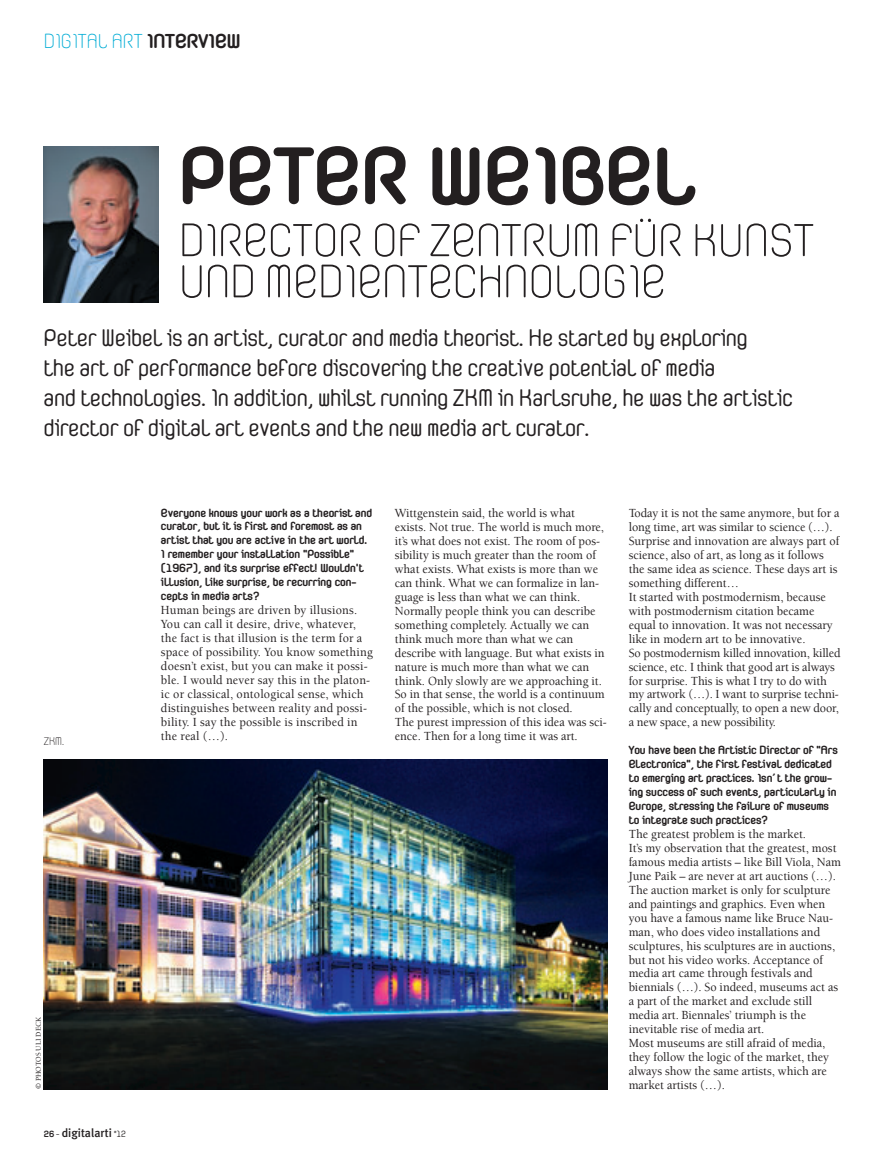
<style>
.page{position:relative;width:891px;height:1161px;background:#fff}
.page>*{position:absolute;margin:0;border:0;box-sizing:border-box;transform-origin:0 0}
.t1{font:900 109.2px "JULIETTE";color:#231f20}
.t2{font:61.8px "JULIETTE";color:#231f20}
.t3{font:600 31.95px/30px "JULIETTE";color:#231f20}
.t4{font:27px "JULIETTE";color:#00acd5}
.t5{font:900 15.75px/14px "JULIETTE";color:#231f20}
.t6{font:15px "JULIETTE";color:#231f20}
.t7{font:500 12.75px/14px "Berkeley";color:#231f20;scale:.95 1}
.t8{font:500 12px "Meta Plus";color:#231f20}
.t9{font:500 7.5px "Berkeley";color:#231f20}
.s1{font-weight:900;color:#231f20}
.s2{font-family:"JULIETTE";font-weight:900}
.s3{font-family:"JULIETTE";font-weight:600}
</style>
<div class="page">
<img style="left:44px;top:146px;width:115px;height:156px">
<img style="left:44px;top:759px;width:563px;height:330px">
<h3 class="t4" style="left:44px;top:23px;width:198px">DIGITAL ART<span class="s1">INTERVIEW</span></h3>
<h1 class="t1" style="left:179px;top:103px;width:519px">PETER WEIBEL</h1>
<h2 class="t2" style="left:179px;top:199px;width:636px">DIRECTOR OF ZENTRUM FÜR KUNST</h2>
<h2 class="t2" style="left:179px;top:240px;width:488px">UND MEDIENTECHNOLOGIE</h2>
<p class="t3" style="left:44px;top:320px;width:751px">Peter Weibel is an artist, curator and media theorist. He started by exploring<br>the art of performance before discovering the creative potential of media<br>and technologies. In addition, whilst running ZKM in Karlsruhe, he was the artistic director of digital art events and the new media art curator.</p>
<p class="t6" style="left:44px;top:731px;width:22px">ZKM.</p>
<p class="t9" style="left:36px;top:1089px;width:74px;rotate:-90deg">© PHOTOS ULI DECK</p>
<p class="t8" style="left:44px;top:1129px;width:84px"><span class="s2">26</span> <span class="s3">-</span> digitalarti <span class="s3">#12</span></p>
<p class="t5" style="left:161px;top:504px;width:213px">Everyone knows your work as a theorist and curator, but it is first and foremost as an artist that you are active in the art world.<br>I remember your installation "Possible" (1967), and its surprise effect! Wouldn't illusion, like surprise, be recurring con&shy;cepts in media arts?</p>
<p class="t7" style="left:161px;top:604px;width:224px">Human beings are driven by illusions.<br>You can call it desire, drive, whatever, the fact is that illusion is the term for a space of possibility. You know something doesn’t exist, but you can make it possi&shy;ble. I would never say this in the platon&shy;ic or classical, ontological sense, which distinguishes between reality and possi&shy;bility. I say the possible is inscribed in the real (…).</p>
<p class="t7" style="left:395px;top:507px;width:225px">Wittgenstein said, the world is what exists. Not true. The world is much more, it’s what does not exist. The room of pos&shy;sibility is much greater than the room of what exists. What exists is more than we can think. What we can formalize in lan&shy;guage is less than what we can think.<br>Normally people think you can describe something completely. Actually we can think much more than what we can describe with language. But what exists in nature is much more than what we can think. Only slowly are we approaching it.<br>So in that sense, the world is a continuum of the possible, which is not closed.<br>The purest impression of this idea was sci&shy;ence. Then for a long time it was art.</p>
<p class="t7" style="left:629px;top:507px;width:225px">Today it is not the same anymore, but for a long time, art was similar to science (…).<br>Surprise and innovation are always part of science, also of art, as long as it follows the same idea as science. These days art is something different…<br>It started with postmodernism, because with postmodernism citation became equal to innovation. It was not necessary like in modern art to be innovative.<br>So postmodernism killed innovation, killed science, etc. I think that good art is always for surprise. This is what I try to do with my artwork (…). I want to surprise techni&shy;cally and conceptually, to open a new door, a new space, a new possibility.</p>
<p class="t5" style="left:629px;top:742px;width:211px">You have been the Artistic Director of "Ars Electronica", the first festival dedicated to emerging art practices. Isn’t the grow&shy;ing success of such events, particularly in Europe, stressing the failure of museums to integrate such practices?</p>
<p class="t7" style="left:629px;top:828px;width:225px">The greatest problem is the market.<br>It’s my observation that the greatest, most famous media artists – like Bill Viola, Nam June Paik – are never at art auctions (…).<br>The auction market is only for sculpture and paintings and graphics. Even when you have a famous name like Bruce Nau&shy;man, who does video installations and sculptures, his sculptures are in auctions, but not his video works. Acceptance of media art came through festivals and biennials (…). So indeed, museums act as a part of the market and exclude still media art. Biennales’ triumph is the inevitable rise of media art.<br>Most museums are still afraid of media, they follow the logic of the market, they always show the same artists, which are market artists (…).</p>
</div>
